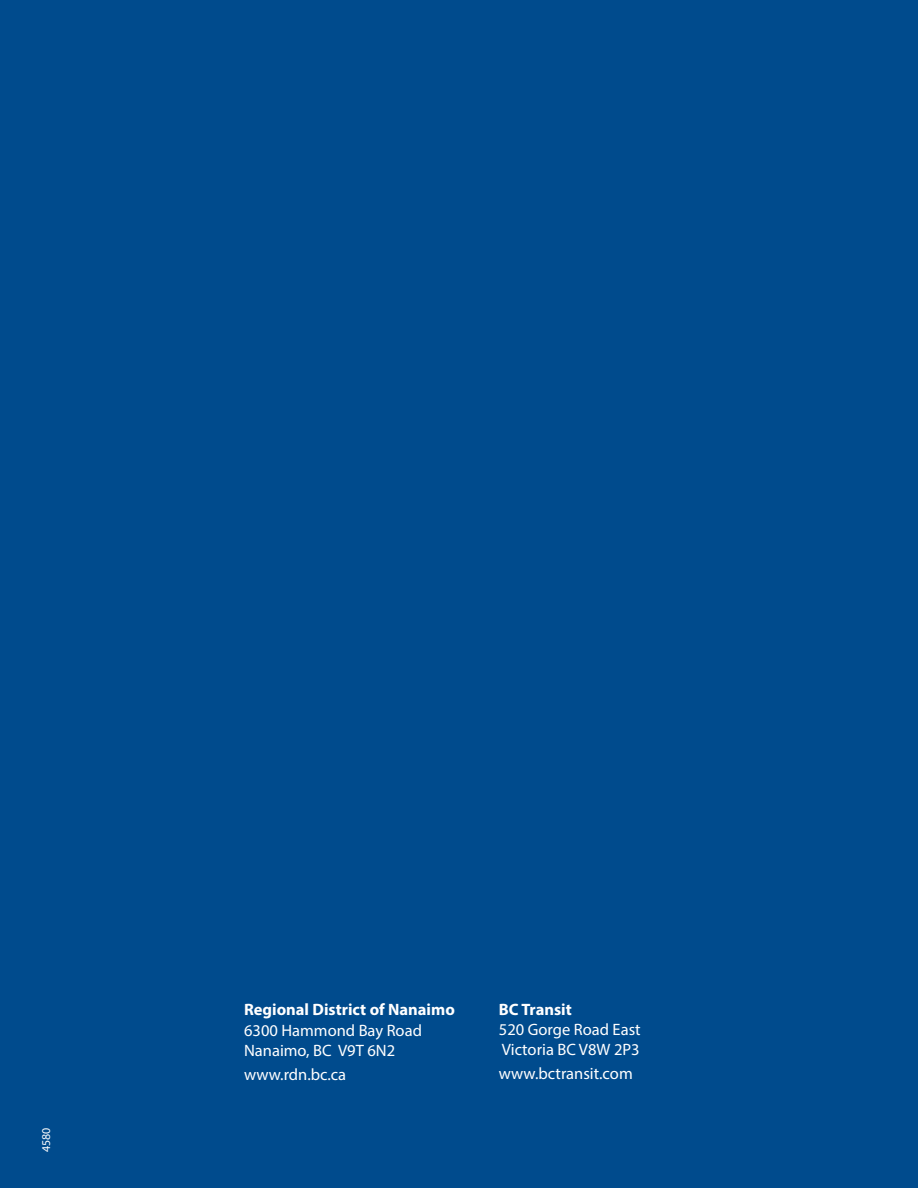
<style>
.page{position:relative;width:918px;height:1188px;background:#004b8d}
.page>*{position:absolute;margin:0;border:0;box-sizing:border-box;transform-origin:0 0}
.t1{font:16.5px/20.2px "Myriad Pro";color:#fff}
.t2{font:700 16.5px "Myriad Pro";color:#fff}
.t3{font:12px "Myriad Pro";color:#fff}
</style>
<div class="page">
<p class="t3" style="left:39px;top:1152px;width:26px;rotate:-90deg">4580</p>
<p class="t2" style="left:244px;top:999px;width:212px">Regional District of Nanaimo</p>
<p class="t1" style="left:244px;top:1020px;width:179px">6300 Hammond Bay Road<br>Nanaimo, BC V9T 6N2</p>
<p class="t1" style="left:244px;top:1064px;width:104px">www.rdn.bc.ca</p>
<p class="t2" style="left:499px;top:998px;width:74px">BC Transit</p>
<p class="t1" style="left:499px;top:1019px;width:143px">520 Gorge Road East<br>Victoria BC V8W 2P3</p>
<p class="t1" style="left:499px;top:1063px;width:135px">www.bctransit.com</p>
</div>
